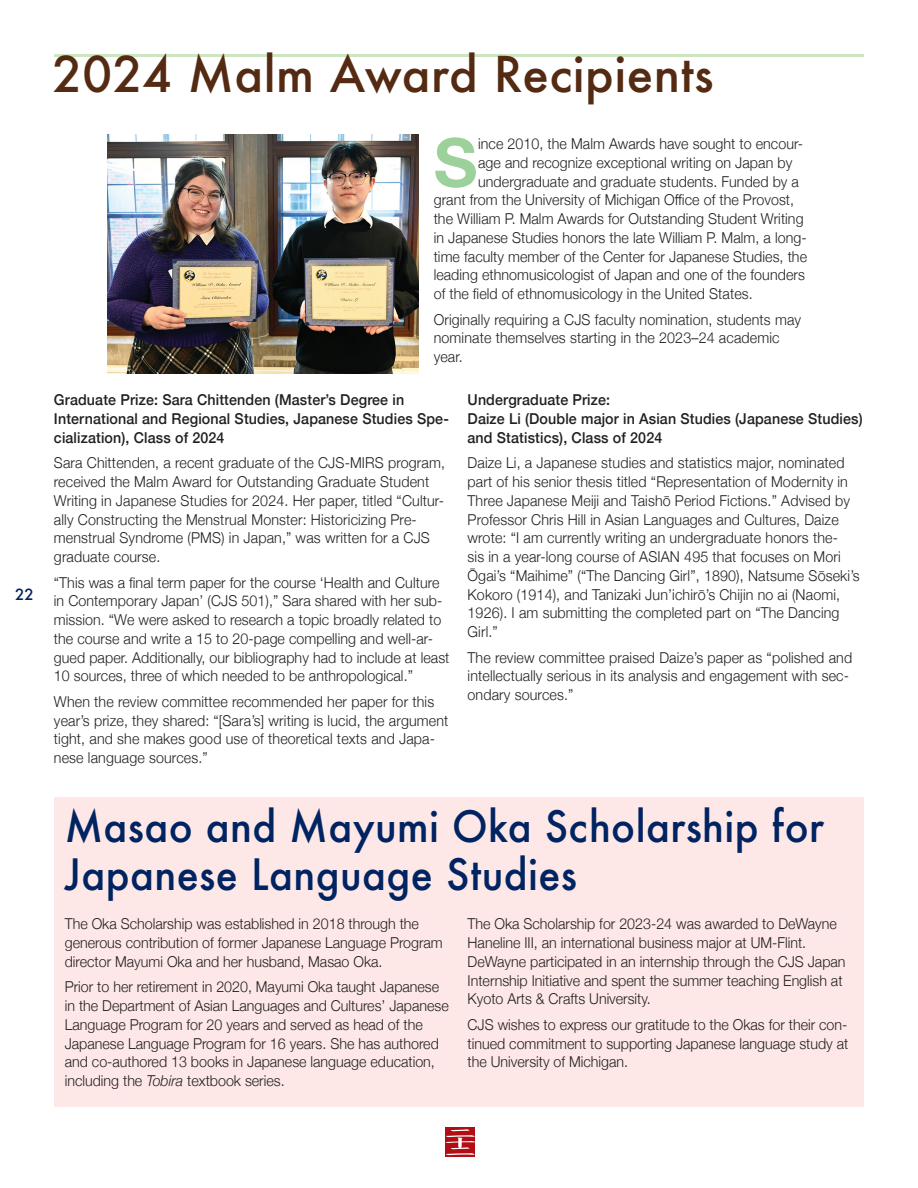
<style>
.page{position:relative;width:918px;height:1188px;background:#fff}
.page>*{position:absolute;margin:0;border:0;box-sizing:border-box;transform-origin:0 0}
.t1{font:700 67.5px "Helvetica Neue";color:#9cd19c}
.t2{font:500 48px "Futura";letter-spacing:.01em;color:#542b12}
.t3{font:500 42px/48px "Futura";letter-spacing:.01em;color:#002361;scale:.95 1}
.t4{font:300 15px/18.8px "Helvetica Neue";letter-spacing:.005em;color:#231f20;scale:.95 1}
.t5{font:500 15px/18.8px "Helvetica Neue";letter-spacing:.01em;color:#231f20;scale:.95 1}
.t6{font:500 15px "Futura";color:#002361}
.s1{font-style:italic}
</style>
<div class="page">
<img style="left:108px;top:135px;width:311px;height:239px">
<hr style="left:54px;top:54px;width:810px;height:3px;background:#cde5c1">
<div style="left:445px;top:1128px;width:29px;height:29px;background:#b00d15"></div>
<svg style="left:445px;top:1129px;width:30px;height:26px"></svg>
<div style="left:54px;top:797px;width:809px;height:310px;background:#fde8e7"></div>
<p class="t6" style="left:15px;top:584px;width:20px">22</p>
<h2 class="t2" style="left:52px;top:41px;width:663px">2024 Malm Award Recipients</h2>
<h1 class="t1" style="left:434px;top:110px;width:45px">S</h1>
<p class="t4" style="left:478px;top:133px;width:344px">ince 2010, the Malm Awards have sought to encour-</p>
<p class="t4" style="left:478px;top:152px;width:332px">age and recognize exceptional writing on Japan by</p>
<p class="t4" style="left:478px;top:171px;width:339px">undergraduate and graduate students. Funded by a</p>
<p class="t4" style="left:434px;top:190px;width:381px">grant from the University of Michigan Office of the Provost,</p>
<p class="t4" style="left:434px;top:208px;width:391px">the William P. Malm Awards for Outstanding Student Writing</p>
<p class="t4" style="left:434px;top:227px;width:394px">in Japanese Studies honors the late William P. Malm, a long-</p>
<p class="t4" style="left:434px;top:246px;width:395px">time faculty member of the Center for Japanese Studies, the</p>
<p class="t4" style="left:434px;top:265px;width:392px">leading ethnomusicologist of Japan and one of the founders</p>
<p class="t4" style="left:434px;top:283px;width:337px">of the field of ethnomusicology in the United States.</p>
<p class="t4" style="left:434px;top:309px;width:388px">Originally requiring a CJS faculty nomination, students may nominate themselves starting in the 2023–24 academic year.</p>
<p class="t5" style="left:54px;top:389px;width:417px">Graduate Prize: Sara Chittenden (Master’s Degree in<br>International and Regional Studies, Japanese Studies Spe&shy;cialization), Class of 2024</p>
<p class="t4" style="left:54px;top:452px;width:413px">Sara Chittenden, a recent graduate of the CJS-MIRS program, received the Malm Award for Outstanding Graduate Student Writing in Japanese Studies for 2024. Her paper, titled “Cultur&shy;ally Constructing the Menstrual Monster: Historicizing Pre&shy;menstrual Syndrome (PMS) in Japan,” was written for a CJS graduate course.</p>
<p class="t4" style="left:54px;top:572px;width:418px">“This was a final term paper for the course ‘Health and Culture in Contemporary Japan’ (CJS 501),” Sara shared with her sub&shy;mission. “We were asked to research a topic broadly related to the course and write a 15 to 20-page compelling and well-ar&shy;gued paper. Additionally, our bibliography had to include at least 10 sources, three of which needed to be anthropological.”</p>
<p class="t4" style="left:54px;top:691px;width:417px">When the review committee recommended her paper for this year’s prize, they shared: “[Sara’s] writing is lucid, the argument tight, and she makes good use of theoretical texts and Japa&shy;nese language sources.”</p>
<p class="t5" style="left:468px;top:389px;width:417px">Undergraduate Prize:<br>Daize Li (Double major in Asian Studies (Japanese Studies) and Statistics), Class of 2024</p>
<p class="t4" style="left:468px;top:452px;width:414px">Daize Li, a Japanese studies and statistics major, nominated part of his senior thesis titled “Representation of Modernity in Three Japanese Meiji and Taishō Period Fictions.” Advised by Professor Chris Hill in Asian Languages and Cultures, Daize wrote: “I am currently writing an undergraduate honors the-<br>sis in a year-long course of ASIAN 495 that focuses on Mori Ōgai’s “Maihime” (“The Dancing Girl”, 1890), Natsume Sōseki’s Kokoro (1914), and Tanizaki Jun’ichirō’s Chijin no ai (Naomi, 1926). I am submitting the completed part on “The Dancing Girl.”</p>
<p class="t4" style="left:468px;top:647px;width:406px">The review committee praised Daize’s paper as “polished and intellectually serious in its analysis and engagement with sec&shy;ondary sources.”</p>
<h3 class="t3" style="left:65px;top:802px;width:801px">Masao and Mayumi Oka Scholarship for<br>Japanese Language Studies</h3>
<p class="t4" style="left:65px;top:914px;width:399px">The Oka Scholarship was established in 2018 through the generous contribution of former Japanese Language Program director Mayumi Oka and her husband, Masao Oka.</p>
<p class="t4" style="left:65px;top:977px;width:406px">Prior to her retirement in 2020, Mayumi Oka taught Japanese in the Department of Asian Languages and Cultures’ Japanese Language Program for 20 years and served as head of the Japanese Language Program for 16 years. She has authored and co-authored 13 books in Japanese language education, including the <span class="s1">Tobira</span> textbook series.</p>
<p class="t4" style="left:468px;top:914px;width:399px">The Oka Scholarship for 2023-24 was awarded to DeWayne Haneline III, an international business major at UM-Flint.<br>DeWayne participated in an internship through the CJS Japan Internship Initiative and spent the summer teaching English at Kyoto Arts &amp; Crafts University.</p>
<p class="t4" style="left:468px;top:1014px;width:402px;text-align:justify">CJS wishes to express our gratitude to the Okas for their con&shy;tinued commitment to supporting Japanese language study at the University of Michigan.</p>
</div>
